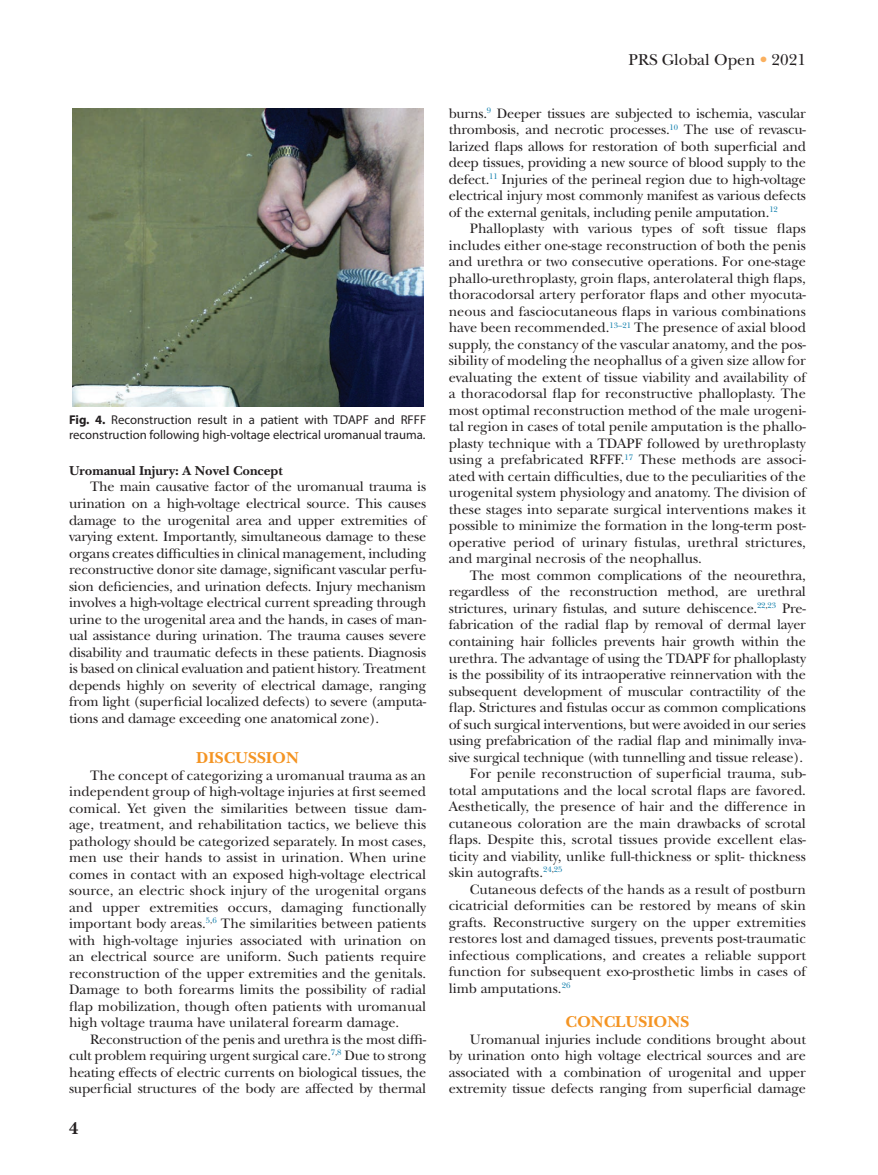
<style>
.page{position:relative;width:878px;height:1175px;background:#fff}
.page>*{position:absolute;margin:0;border:0;box-sizing:border-box;transform-origin:0 0}
.t1{font:700 18px "New Baskerville Std";color:#231f20}
.t2{font:700 16.5px "New Baskerville Std";color:#f49423}
.t3{font:16.5px "New Baskerville Std";color:#231f20}
.t4{font:14.25px/16.5px "New Baskerville Std";letter-spacing:-.01em;color:#231f20;text-align:justify}
.t5{font:700 13.5px "New Baskerville Std";color:#231f20}
.t6{font:12.75px/15px "Myriad Pro";color:#231f20}
.s1{font-weight:700}
.s2{color:#fab05f}
</style>
<div class="page">
<img style="left:72px;top:108px;width:351px;height:298px">
<p class="t6" style="left:69px;top:412px;width:359px"><span class="s1">Fig. 4.</span> Reconstruction result in a patient with TDAPF and RFFF reconstruction following high-voltage electrical uromanual trauma.</p>
<p class="t5" style="left:69px;top:463px;width:215px">Uromanual Injury: A Novel Concept</p>
<p class="t4" style="left:69px;top:479px;width:359px;text-indent:21px">The main causative factor of the uromanual trauma is urination on a high-voltage electrical source. This causes damage to the urogenital area and upper extremities of varying extent. Importantly, simultaneous damage to these organs creates difficulties in clinical management, including reconstructive donor site damage, significant vascular perfu&shy;sion deficiencies, and urination defects. Injury mechanism involves a high-voltage electrical current spreading through urine to the urogenital area and the hands, in cases of man&shy;ual assistance during urination. The trauma causes severe disability and traumatic defects in these patients. Diagnosis is based on clinical evaluation and patient history. Treatment depends highly on severity of electrical damage, ranging from light (superficial localized defects) to severe (amputa&shy;tions and damage exceeding one anatomical zone).</p>
<p class="t2" style="left:196px;top:748px;width:104px">DISCUSSION</p>
<p class="t4" style="left:69px;top:767px;width:359px;text-indent:21px">The concept of categorizing a uromanual trauma as an independent group of high-voltage injuries at first seemed comical. Yet given the similarities between tissue dam&shy;age, treatment, and rehabilitation tactics, we believe this pathology should be categorized separately. In most cases, men use their hands to assist in urination. When urine comes in contact with an exposed high-voltage electrical source, an electric shock injury of the urogenital organs and upper extremities occurs, damaging functionally important body areas.<sup>5</sup><sup>,</sup><sup>6</sup> The similarities between patients with high-voltage injuries associated with urination on an electrical source are uniform. Such patients require reconstruction of the upper extremities and the genitals.<br>Damage to both forearms limits the possibility of radial flap mobilization, though often patients with uromanual high voltage trauma have unilateral forearm damage.</p>
<p class="t4" style="left:69px;top:1031px;width:359px;text-indent:21px">Reconstruction of the penis and urethra is the most diffi&shy;cult problem requiring urgent surgical care.<sup>7</sup><sup>,</sup><sup>8</sup> Due to strong heating effects of electric currents on biological tissues, the superficial structures of the body are affected by thermal</p>
<p class="t1" style="left:69px;top:1118px;width:11px">4</p>
<p class="t3" style="left:628px;top:50px;width:179px">PRS Global Open <span class="s2">•</span> 2021</p>
<p class="t4" style="left:448px;top:105px;width:359px">burns.<sup>9</sup> Deeper tissues are subjected to ischemia, vascular thrombosis, and necrotic processes.<sup>10</sup> The use of revascu&shy;larized flaps allows for restoration of both superficial and deep tissues, providing a new source of blood supply to the defect.<sup>11</sup> Injuries of the perineal region due to high-voltage electrical injury most commonly manifest as various defects of the external genitals, including penile amputation.<sup>12</sup></p>
<p class="t4" style="left:448px;top:220px;width:359px;text-indent:21px">Phalloplasty with various types of soft tissue flaps includes either one-stage reconstruction of both the penis and urethra or two consecutive operations. For one-stage phallo-urethroplasty, groin flaps, anterolateral thigh flaps, thoracodorsal artery perforator flaps and other myocuta&shy;neous and fasciocutaneous flaps in various combinations have been recommended.<sup>13–21</sup> The presence of axial blood supply, the constancy of the vascular anatomy, and the pos&shy;sibility of modeling the neophallus of a given size allow for evaluating the extent of tissue viability and availability of a thoracodorsal flap for reconstructive phalloplasty. The most optimal reconstruction method of the male urogeni&shy;tal region in cases of total penile amputation is the phallo&shy;plasty technique with a TDAPF followed by urethroplasty using a prefabricated RFFF.<sup>17</sup> These methods are associ&shy;ated with certain difficulties, due to the peculiarities of the urogenital system physiology and anatomy. The division of these stages into separate surgical interventions makes it possible to minimize the formation in the long-term post&shy;operative period of urinary fistulas, urethral strictures, and marginal necrosis of the neophallus.</p>
<p class="t4" style="left:470px;top:567px;width:338px">The most common complications of the neourethra,</p>
<p class="t4" style="left:448px;top:583px;width:359px">regardless of the reconstruction method, are urethral</p>
<p class="t4" style="left:448px;top:600px;width:359px">strictures, urinary fistulas, and suture dehiscence.<sup>22</sup><sup>,</sup><sup>23</sup> Pre-</p>
<p class="t4" style="left:449px;top:616px;width:359px">fabrication of the radial flap by removal of dermal layer</p>
<p class="t4" style="left:449px;top:633px;width:359px">containing hair follicles prevents hair growth within the</p>
<p class="t4" style="left:449px;top:649px;width:359px">urethra. The advantage of using the TDAPF for phalloplasty</p>
<p class="t4" style="left:449px;top:666px;width:358px">is the possibility of its intraoperative reinnervation with the</p>
<p class="t4" style="left:449px;top:682px;width:359px">subsequent development of muscular contractility of the</p>
<p class="t4" style="left:449px;top:699px;width:358px">flap. Strictures and fistulas occur as common complications</p>
<p class="t4" style="left:449px;top:715px;width:358px">of such surgical interventions, but were avoided in our series</p>
<p class="t4" style="left:449px;top:732px;width:359px">using prefabrication of the radial flap and minimally inva-</p>
<p class="t4" style="left:449px;top:748px;width:356px">sive surgical technique (with tunnelling and tissue release).</p>
<p class="t4" style="left:470px;top:765px;width:337px">For penile reconstruction of superficial trauma, sub-</p>
<p class="t4" style="left:449px;top:781px;width:359px">total amputations and the local scrotal flaps are favored.</p>
<p class="t4" style="left:449px;top:798px;width:358px">Aesthetically, the presence of hair and the difference in</p>
<p class="t4" style="left:449px;top:814px;width:358px">cutaneous coloration are the main drawbacks of scrotal</p>
<p class="t4" style="left:449px;top:831px;width:358px">flaps. Despite this, scrotal tissues provide excellent elas-</p>
<p class="t4" style="left:449px;top:847px;width:358px">ticity and viability, unlike full-thickness or split- thickness</p>
<p class="t4" style="left:449px;top:864px;width:115px">skin autografts.<sup>24</sup><sup>,</sup><sup>25</sup></p>
<p class="t4" style="left:470px;top:880px;width:337px">Cutaneous defects of the hands as a result of postburn</p>
<p class="t4" style="left:448px;top:897px;width:358px">cicatricial deformities can be restored by means of skin</p>
<p class="t4" style="left:448px;top:913px;width:358px">grafts. Reconstructive surgery on the upper extremities</p>
<p class="t4" style="left:448px;top:930px;width:359px">restores lost and damaged tissues, prevents post-traumatic</p>
<p class="t4" style="left:448px;top:946px;width:359px">infectious complications, and creates a reliable support</p>
<p class="t4" style="left:448px;top:963px;width:359px">function for subsequent exo-prosthetic limbs in cases of</p>
<p class="t4" style="left:448px;top:979px;width:123px">limb amputations.<sup>26</sup></p>
<p class="t2" style="left:565px;top:1012px;width:125px">CONCLUSIONS</p>
<p class="t4" style="left:448px;top:1030px;width:359px;text-indent:21px">Uromanual injuries include conditions brought about by urination onto high voltage electrical sources and are associated with a combination of urogenital and upper extremity tissue defects ranging from superficial damage</p>
</div>
